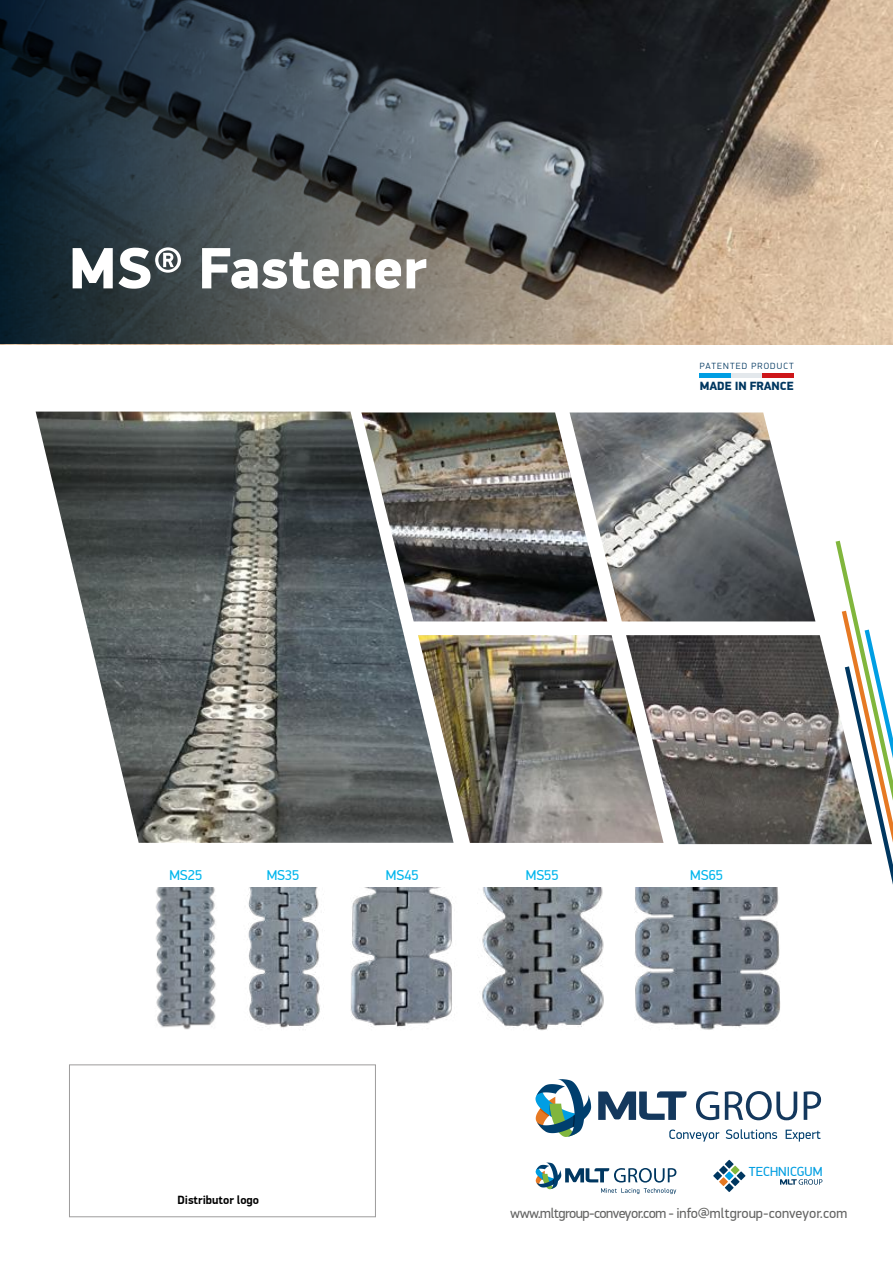
<style>
.page{position:relative;width:893px;height:1263px;background:#fff}
.page>*{position:absolute;margin:0;border:0;box-sizing:border-box;transform-origin:0 0}
.t1{font:900 58.5px "PF Din Display Pro";color:#fff}
.t2{font:14.25px "PF Din Display Pro";letter-spacing:-.02em;color:#636362}
.t3{font:14.25px "PF Din Display Pro";color:#00b5ec}
.t4{font:13.2px "PF Din Display Pro";color:#009ee1}
.t5{font:700 12px "PF Din Display Pro";color:#000}
.t6{font:900 12px "PF Din Display Pro";color:#003760}
.t7{font:300 9px "PF Din Display Pro";letter-spacing:.13em;color:#003760}
</style>
<div class="page">
<img style="left:680px;top:0;width:213px;height:344px">
<div style="left:69px;top:1064px;width:307px;height:153px;border:1px solid #9d9c9c"></div>
<svg style="left:0;top:0;width:680px;height:344px;background:#3e4449"></svg>
<svg style="left:836px;top:541px;width:57px;height:344px"></svg>
<img style="left:155px;top:888px;width:54px;height:142px">
<img style="left:209px;top:888px;width:111px;height:140px">
<img style="left:350px;top:888px;width:254px;height:143px">
<img style="left:635px;top:888px;width:145px;height:142px">
<img style="left:36px;top:412px;width:418px;height:431px">
<img style="left:418px;top:635px;width:208px;height:208px">
<img style="left:361px;top:412px;width:209px;height:209px">
<img style="left:626px;top:635px;width:246px;height:209px">
<img style="left:570px;top:412px;width:245px;height:209px">
<div style="left:700px;top:373px;width:31px;height:5px;background:#009ee3"></div>
<div style="left:731px;top:373px;width:31px;height:5px;background:#e3e8ec"></div>
<div style="left:762px;top:373px;width:32px;height:5px;background:#cd1619"></div>
<svg style="left:536px;top:1162px;width:140px;height:32px"></svg>
<svg style="left:725px;top:1183px;width:9px;height:9px"></svg>
<svg style="left:725px;top:1171px;width:9px;height:9px"></svg>
<svg style="left:737px;top:1171px;width:8px;height:9px"></svg>
<svg style="left:713px;top:1171px;width:9px;height:9px"></svg>
<svg style="left:725px;top:1160px;width:9px;height:8px"></svg>
<svg style="left:731px;top:1177px;width:9px;height:9px"></svg>
<svg style="left:731px;top:1166px;width:9px;height:8px"></svg>
<svg style="left:719px;top:1177px;width:9px;height:9px"></svg>
<svg style="left:719px;top:1166px;width:9px;height:8px"></svg>
<svg style="left:780px;top:1179px;width:42px;height:6px"></svg>
<svg style="left:669px;top:1129px;width:50px;height:12px"></svg>
<svg style="left:726px;top:1129px;width:51px;height:10px"></svg>
<svg style="left:786px;top:1130px;width:35px;height:11px"></svg>
<svg style="left:535px;top:1079px;width:56px;height:58px"></svg>
<svg style="left:696px;top:1091px;width:23px;height:29px"></svg>
<svg style="left:725px;top:1091px;width:72px;height:29px"></svg>
<svg style="left:804px;top:1091px;width:17px;height:29px"></svg>
<svg style="left:598px;top:1091px;width:88px;height:29px"></svg>
<h1 class="t1" style="left:69px;top:233px;width:359px">MS® Fastener</h1>
<p class="t7" style="left:700px;top:361px;width:96px">PATENTED PRODUCT</p>
<p class="t6" style="left:700px;top:378px;width:96px">MADE IN FRANCE</p>
<p class="t3" style="left:169px;top:866px;width:34px">MS25</p>
<p class="t3" style="left:267px;top:866px;width:34px">MS35</p>
<p class="t3" style="left:386px;top:866px;width:34px">MS45</p>
<p class="t3" style="left:526px;top:866px;width:34px">MS55</p>
<p class="t3" style="left:690px;top:866px;width:34px">MS65</p>
<p class="t4" style="left:749px;top:1163px;width:75px">TECHNICGUM</p>
<p class="t5" style="left:177px;top:1192px;width:83px">Distributor logo</p>
<p class="t2" style="left:510px;top:1204px;width:338px">www.mltgroup-conveyor.com - info@mltgroup-conveyor.com</p>
</div>
